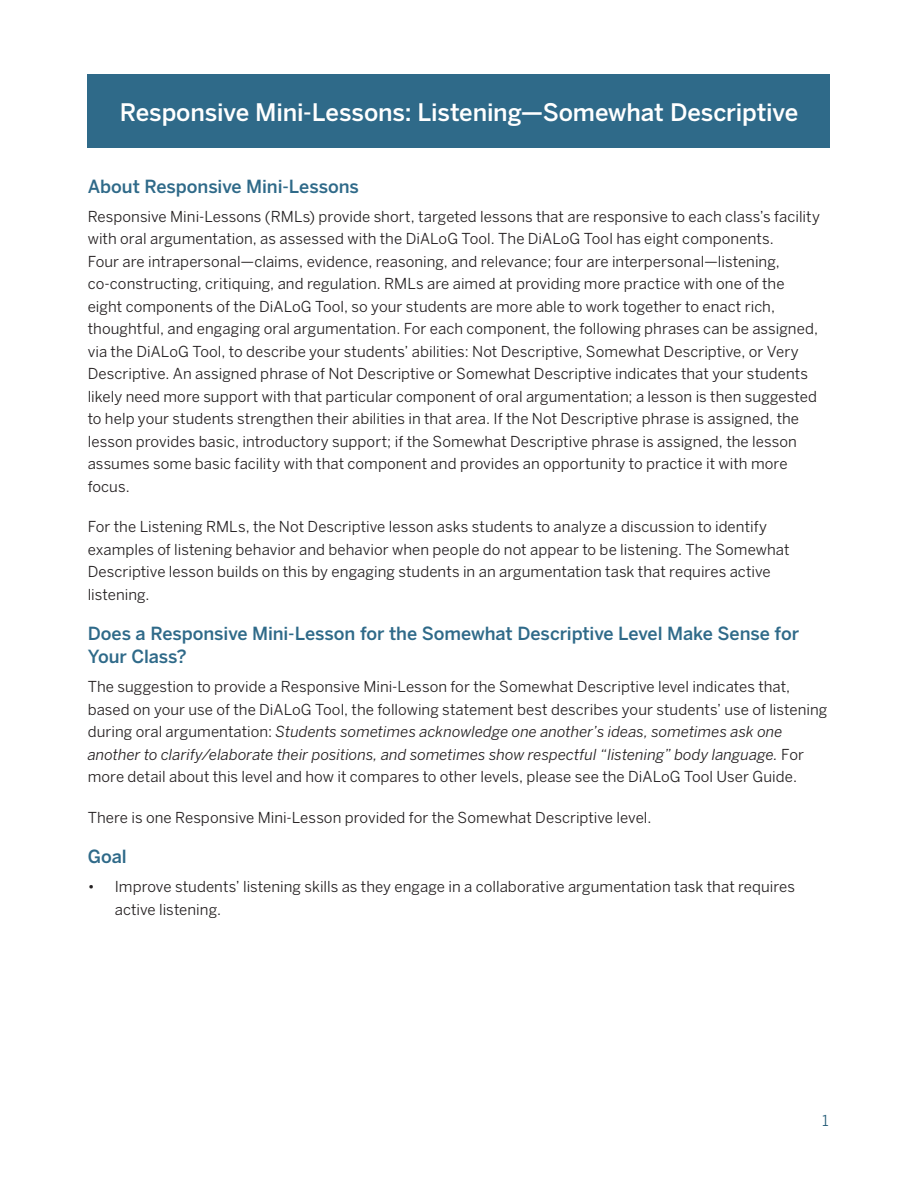
<style>
.page{position:relative;width:918px;height:1188px;background:#fff}
.page>*{position:absolute;margin:0;border:0;box-sizing:border-box;transform-origin:0 0}
.t1{font:500 24px "Benton Sans";letter-spacing:-.005em;color:#fff}
.t2{font:500 18px/22.5px "Benton Sans";letter-spacing:-.005em;color:#2f6a89}
.t3{font:15px/22.5px "Benton Sans";letter-spacing:.005em;color:#231f20}
.t4{font:15px "Benton Sans";color:#275e79}
.s1{font-style:italic}
</style>
<div class="page">
<div style="left:88px;top:74px;width:742px;height:74px;background:#2f6a89"></div>
<p class="t1" style="left:120px;top:97px;width:680px">Responsive Mini-Lessons: Listening—Somewhat Descriptive</p>
<p class="t2" style="left:88px;top:175px;width:273px">About Responsive Mini-Lessons</p>
<p class="t3" style="left:88px;top:205px;width:734px">Responsive Mini-Lessons (RMLs) provide short, targeted lessons that are responsive to each class’s facility with oral argumentation, as assessed with the DiALoG Tool. The DiALoG Tool has eight components.<br>Four are intrapersonal—claims, evidence, reasoning, and relevance; four are interpersonal—listening, co-constructing, critiquing, and regulation. RMLs are aimed at providing more practice with one of the eight components of the DiALoG Tool, so your students are more able to work together to enact rich, thoughtful, and engaging oral argumentation. For each component, the following phrases can be assigned, via the DiALoG Tool, to describe your students’ abilities: Not Descriptive, Somewhat Descriptive, or Very Descriptive. An assigned phrase of Not Descriptive or Somewhat Descriptive indicates that your students likely need more support with that particular component of oral argumentation; a lesson is then suggested to help your students strengthen their abilities in that area. If the Not Descriptive phrase is assigned, the lesson provides basic, introductory support; if the Somewhat Descriptive phrase is assigned, the lesson assumes some basic facility with that component and provides an opportunity to practice it with more focus.</p>
<p class="t3" style="left:88px;top:516px;width:703px">For the Listening RMLs, the Not Descriptive lesson asks students to analyze a discussion to identify examples of listening behavior and behavior when people do not appear to be listening. The Somewhat Descriptive lesson builds on this by engaging students in an argumentation task that requires active listening.</p>
<p class="t2" style="left:88px;top:623px;width:713px">Does a Responsive Mini-Lesson for the Somewhat Descriptive Level Make Sense for<br>Your Class?</p>
<p class="t3" style="left:88px;top:675px;width:741px">The suggestion to provide a Responsive Mini-Lesson for the Somewhat Descriptive level indicates that, based on your use of the DiALoG Tool, the following statement best describes your students’ use of listening during oral argumentation: <span class="s1">Students sometimes acknowledge one another’s ideas, sometimes ask one another to clarify/elaborate their positions, and sometimes show respectful “listening” body language.</span> For more detail about this level and how it compares to other levels, please see the DiALoG Tool User Guide.</p>
<p class="t3" style="left:88px;top:806px;width:565px">There is one Responsive Mini-Lesson provided for the Somewhat Descriptive level.</p>
<p class="t2" style="left:88px;top:845px;width:41px">Goal</p>
<p class="t3" style="left:115px;top:876px;width:682px;text-indent:-27px">• Improve students’ listening skills as they engage in a collaborative argumentation task that requires active listening.</p>
<p class="t4" style="left:822px;top:1111px;width:8px">1</p>
</div>
